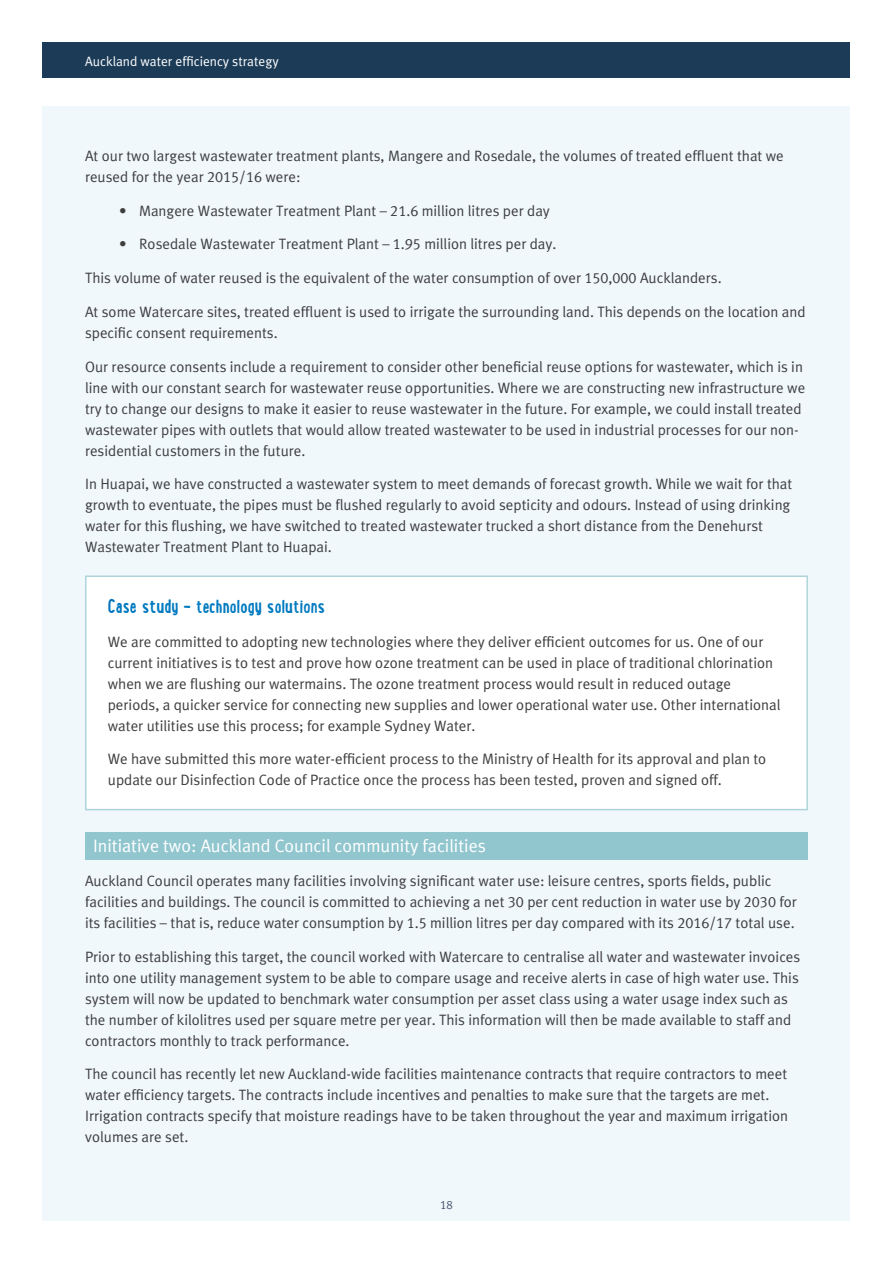
<style>
.page{position:relative;width:893px;height:1263px;background:#fff}
.page>*{position:absolute;margin:0;border:0;box-sizing:border-box;transform-origin:0 0}
.t1{font:700 21px "Lunch Box";color:#007ac0}
.t2{font:18px "Meta Plus Normal";color:#fff}
.t3{font:15px/21px "Meta Plus Normal";color:#3e3e3f}
.t4{font:13.5px "Meta Plus Normal";color:#fff}
.t5{font:12px "Meta Plus Normal Caps";color:#44546d}
.s1{font-family:"Meta Plus Normal Caps"}
.s2{color:#0072bc}
</style>
<div class="page">
<div style="left:43px;top:106px;width:807px;height:1114px;background:#f1f8fc"></div>
<div style="left:43px;top:43px;width:807px;height:35px;background:#1c3b57"></div>
<div style="left:86px;top:576px;width:721px;height:234px;background:#fff"></div>
<div style="left:85px;top:575px;width:723px;height:235px;border:1px solid #aed4db"></div>
<div style="left:85px;top:832px;width:723px;height:28px;background:#91c6cf"></div>
<p class="t4" style="left:85px;top:53px;width:195px">Auckland water efficiency strategy</p>
<p class="t3" style="left:85px;top:145px;width:700px">At our two largest wastewater treatment plants, Mangere and Rosedale, the volumes of treated effluent that we reused for the year <span class="s1">2015/16</span> were:</p>
<p class="t3" style="left:119px;top:200px;width:432px">• Mangere Wastewater Treatment Plant – <span class="s1">21.6</span> million litres per day</p>
<p class="t3" style="left:119px;top:233px;width:439px">• Rosedale Wastewater Treatment Plant – <span class="s1">1.95</span> million litres per day.</p>
<p class="t3" style="left:85px;top:267px;width:638px">This volume of water reused is the equivalent of the water consumption of over <span class="s1">150,000</span> Aucklanders.</p>
<p class="t3" style="left:85px;top:301px;width:722px">At some Watercare sites, treated effluent is used to irrigate the surrounding land. This depends on the location and specific consent requirements.</p>
<p class="t3" style="left:85px;top:356px;width:722px">Our resource consents include a requirement to consider other beneficial reuse options for wastewater, which is in line with our constant search for wastewater reuse opportunities. Where we are constructing new infrastructure we try to change our designs to make it easier to reuse wastewater in the future. For example, we could install treated wastewater pipes with outlets that would allow treated wastewater to be used in industrial processes for our non&shy;residential customers in the future.</p>
<p class="t3" style="left:85px;top:473px;width:709px">In Huapai, we have constructed a wastewater system to meet demands of forecast growth. While we wait for that growth to eventuate, the pipes must be flushed regularly to avoid septicity and odours. Instead of using drinking water for this flushing, we have switched to treated wastewater trucked a short distance from the Denehurst Wastewater Treatment Plant to Huapai.</p>
<p class="t1" style="left:108px;top:592px;width:219px"><span class="s2">C</span>ase study – technology solutions</p>
<p class="t3" style="left:108px;top:631px;width:674px">We are committed to adopting new technologies where they deliver efficient outcomes for us. One of our current initiatives is to test and prove how ozone treatment can be used in place of traditional chlorination when we are flushing our watermains. The ozone treatment process would result in reduced outage periods, a quicker service for connecting new supplies and lower operational water use. Other international water utilities use this process; for example Sydney Water.</p>
<p class="t3" style="left:108px;top:749px;width:660px">We have submitted this more water-efficient process to the Ministry of Health for its approval and plan to update our Disinfection Code of Practice once the process has been tested, proven and signed off.</p>
<p class="t2" style="left:93px;top:835px;width:394px">Initiative two: Auckland Council community facilities</p>
<p class="t3" style="left:85px;top:870px;width:713px">Auckland Council operates many facilities involving significant water use: leisure centres, sports fields, public facilities and buildings. The council is committed to achieving a net <span class="s1">30</span> per cent reduction in water use by <span class="s1">2030</span> for its facilities – that is, reduce water consumption by <span class="s1">1.5</span> million litres per day compared with its <span class="s1">2016/17</span> total use.</p>
<p class="t3" style="left:85px;top:946px;width:717px">Prior to establishing this target, the council worked with Watercare to centralise all water and wastewater invoices into one utility management system to be able to compare usage and receive alerts in case of high water use. This system will now be updated to benchmark water consumption per asset class using a water usage index such as the number of kilolitres used per square metre per year. This information will then be made available to staff and contractors monthly to track performance.</p>
<p class="t3" style="left:85px;top:1063px;width:705px">The council has recently let new Auckland-wide facilities maintenance contracts that require contractors to meet water efficiency targets. The contracts include incentives and penalties to make sure that the targets are met.<br>Irrigation contracts specify that moisture readings have to be taken throughout the year and maximum irrigation volumes are set.</p>
<p class="t5" style="left:440px;top:1198px;width:14px">18</p>
</div>
